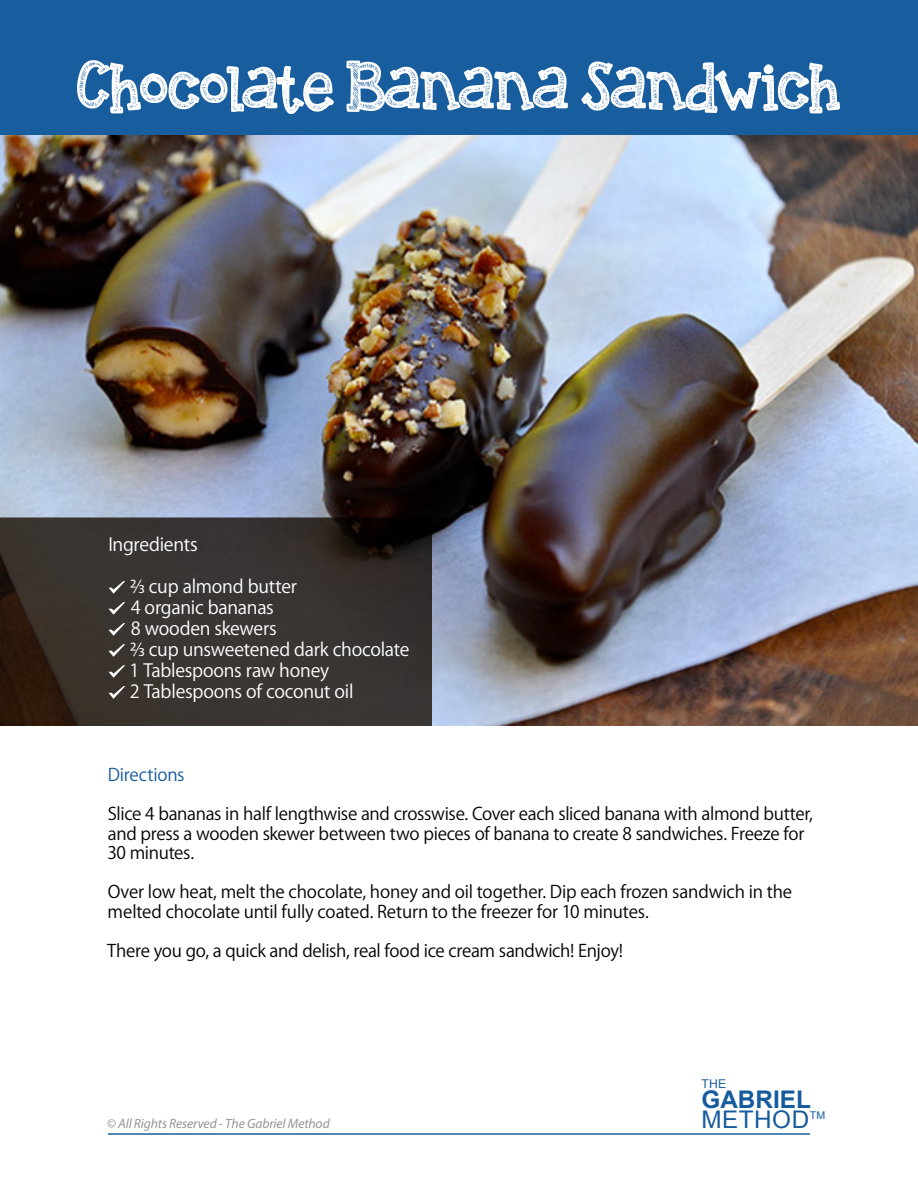
<style>
.page{position:relative;width:918px;height:1188px;background:#fff}
.page>*{position:absolute;margin:0;border:0;box-sizing:border-box;transform-origin:0 0}
.t1{font:60px "KBREINDEERGAMES";letter-spacing:-.03em;color:#fff}
.t2{font:700 24.3px "Arial";color:#165c9d}
.t3{font:24.3px "Arial";letter-spacing:.02em;color:#165c9d}
.t4{font:18px/21px "Koz Go Pr 6 N";letter-spacing:-.015em;color:#fff}
.t5{font:17.25px/19.5px "Koz Go Pr 6 N";letter-spacing:-.015em;color:#050504}
.t6{font:17.25px "Koz Go Pr 6 N";letter-spacing:-.01em;color:#185d9e}
.t7{font:italic 13.5px "Myriad Pro";letter-spacing:-.005em;color:#939598}
.t8{font:12.15px "Arial";color:#165c9d}
.t9{font:10.65px "Arial";color:#165c9d}
</style>
<div class="page">
<img style="left:0;top:135px;width:918px;height:591px">
<svg style="left:0;top:518px;width:432px;height:208px;background:#352f2b"></svg>
<svg style="left:108px;top:581px;width:17px;height:13px"></svg>
<svg style="left:108px;top:602px;width:17px;height:13px"></svg>
<svg style="left:108px;top:623px;width:17px;height:13px"></svg>
<svg style="left:108px;top:644px;width:17px;height:13px"></svg>
<svg style="left:108px;top:665px;width:17px;height:13px"></svg>
<svg style="left:108px;top:686px;width:17px;height:13px"></svg>
<div style="left:0;top:0;width:918px;height:135px;background:#185d9e"></div>
<hr style="left:108px;top:1133px;width:702px;height:2px;background:#185d9e">
<h1 class="t1" style="left:75px;top:60px;width:766px">Chocolate Banana Sandwich</h1>
<p class="t4" style="left:108px;top:535px;width:91px">Ingredients</p>
<p class="t4" style="left:130px;top:577px;width:281px">⅔ cup almond butter<br>4 organic bananas<br>8 wooden skewers<br>⅔ cup unsweetened dark chocolate<br>1 Tablespoons raw honey<br>2 Tablespoons of coconut oil</p>
<p class="t6" style="left:108px;top:765px;width:78px">Directions</p>
<p class="t5" style="left:108px;top:805px;width:707px">Slice 4 bananas in half lengthwise and crosswise. Cover each sliced banana with almond butter, and press a wooden skewer between two pieces of banana to create 8 sandwiches. Freeze for<br>30 minutes.</p>
<p class="t5" style="left:108px;top:883px;width:686px">Over low heat, melt the chocolate, honey and oil together. Dip each frozen sandwich in the melted chocolate until fully coated. Return to the freezer for 10 minutes.</p>
<p class="t5" style="left:107px;top:941px;width:518px">There you go, a quick and delish, real food ice cream sandwich! Enjoy!</p>
<p class="t7" style="left:107px;top:1115px;width:224px">© All Rights Reserved - The Gabriel Method</p>
<p class="t8" style="left:702px;top:1076px;width:26px">THE</p>
<h2 class="t2" style="left:702px;top:1084px;width:111px">GABRIEL</h2>
<h2 class="t3" style="left:702px;top:1104px;width:109px">METHOD</h2>
<p class="t9" style="left:810px;top:1108px;width:17px">TM</p>
</div>
